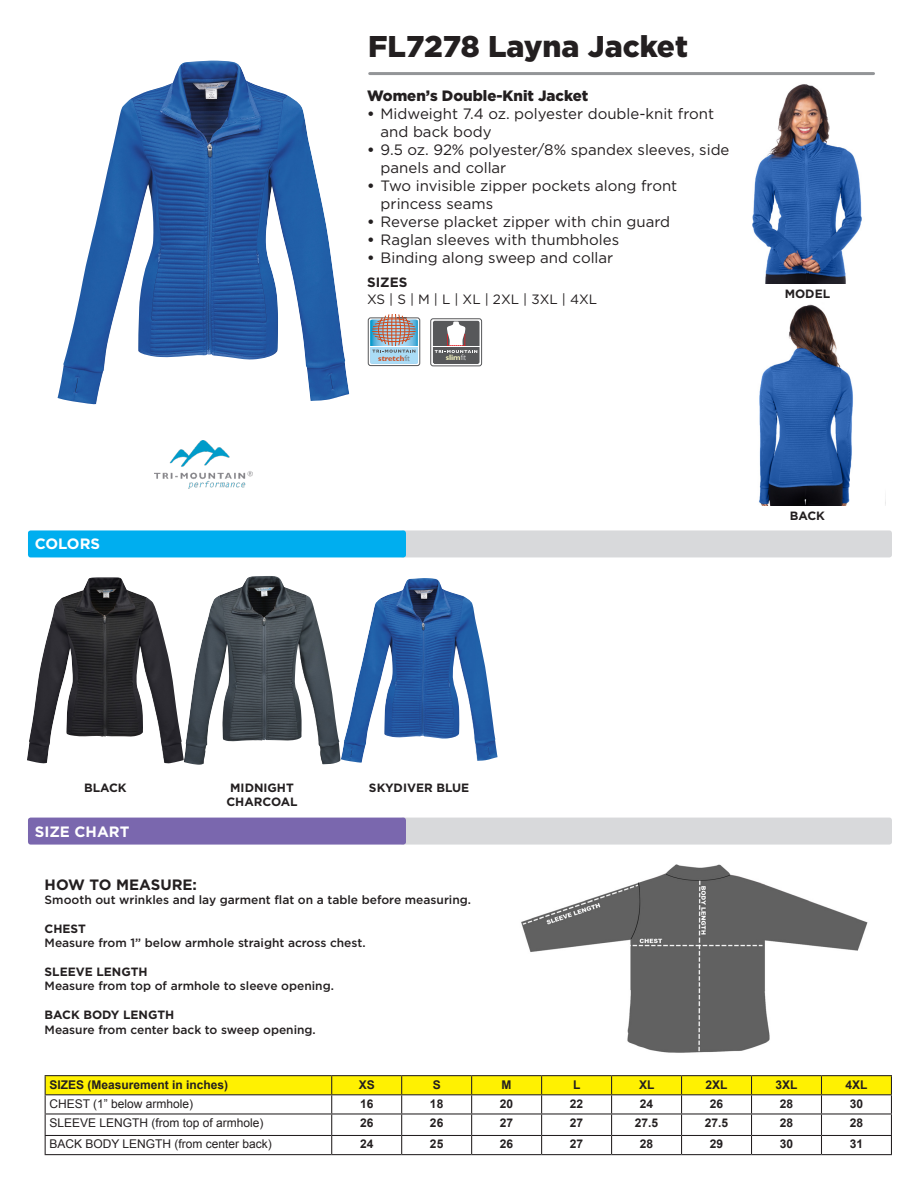
<style>
.page{position:relative;width:918px;height:1188px;background:#fff}
.page>*{position:absolute;margin:0;border:0;box-sizing:border-box;transform-origin:0 0}
.t1{font:900 30px "Gotham";color:#231f20}
.t2{font:15px/18px "Gotham";color:#231f20}
.Product_info{font:900 15px "Gotham";color:#231f20}
.t3{font:700 15px "Gotham";color:#fff}
.t4{font:700 15px "Gotham";color:#231f20}
.t5{font:13.5px "Gotham";color:#231f20}
.t6{font:700 13.5px "Gotham";color:#231f20}
.t7{font:500 12px "Gotham";color:#231f20}
.t8{font:700 12px "Arial";color:#231f20}
.t9{font:12px "Arial";color:#231f20}
.t10{font:700 12px "Gotham";color:#231f20}
.t11{font:700 7.95px "Gill Sans";color:#ce491b}
.t12{font:700 7.8px "Gill Sans";color:#f8f7c0}
.s1{font-weight:700}
.s2{font-weight:300;color:#57585a}
.s3{font-weight:300;color:#fff}
</style>
<div class="page">
<img style="left:58px;top:61px;width:291px;height:343px">
<div style="left:400px;top:530px;width:492px;height:27px;background:#d8d9db;border-radius:3px"></div>
<hr style="left:370px;top:72px;width:504px;height:3px;background:#939598">
<img style="left:155px;top:441px;width:97px;height:48px">
<img style="left:752px;top:84px;width:110px;height:199px">
<img style="left:759px;top:304px;width:127px;height:201px">
<div style="left:28px;top:530px;width:378px;height:27px;background:#00aeef;border-radius:3px"></div>
<div style="left:400px;top:818px;width:492px;height:27px;background:#d8d9db;border-radius:3px"></div>
<div style="left:28px;top:818px;width:378px;height:27px;background:#7a67ae;border-radius:3px"></div>
<img style="left:27px;top:576px;width:313px;height:189px">
<img style="left:341px;top:578px;width:157px;height:185px">
<hr style="left:45px;top:1075px;width:287px;height:1px;background:#231f20">
<hr style="left:332px;top:1075px;width:70px;height:1px;background:#231f20">
<hr style="left:402px;top:1075px;width:70px;height:1px;background:#231f20">
<hr style="left:472px;top:1075px;width:70px;height:1px;background:#231f20">
<hr style="left:542px;top:1075px;width:70px;height:1px;background:#231f20">
<hr style="left:612px;top:1075px;width:70px;height:1px;background:#231f20">
<hr style="left:682px;top:1075px;width:70px;height:1px;background:#231f20">
<hr style="left:752px;top:1075px;width:69px;height:1px;background:#231f20">
<hr style="left:821px;top:1075px;width:71px;height:1px;background:#231f20">
<svg style="left:45px;top:1076px;width:847px;height:78px"></svg>
<hr style="left:45px;top:1154px;width:287px;height:1px;background:#231f20">
<hr style="left:332px;top:1154px;width:70px;height:1px;background:#231f20">
<hr style="left:402px;top:1154px;width:70px;height:1px;background:#231f20">
<hr style="left:472px;top:1154px;width:70px;height:1px;background:#231f20">
<hr style="left:542px;top:1154px;width:70px;height:1px;background:#231f20">
<hr style="left:612px;top:1154px;width:70px;height:1px;background:#231f20">
<hr style="left:682px;top:1154px;width:70px;height:1px;background:#231f20">
<hr style="left:752px;top:1154px;width:69px;height:1px;background:#231f20">
<hr style="left:821px;top:1154px;width:71px;height:1px;background:#231f20">
<img style="left:521px;top:864px;width:347px;height:189px">
<div style="left:430px;top:319px;width:52px;height:47px;border:1px solid #57585a;border-radius:2px"></div>
<svg style="left:433px;top:321px;width:47px;height:43px"></svg>
<hr style="left:432px;top:347px;width:48px;height:1px;background:#fff">
<svg style="left:368px;top:318px;width:52px;height:48px"></svg>
<svg style="left:370px;top:315px;width:48px;height:49px;background:#a3b2bd"></svg>
<p class="t1" style="left:368px;top:29px;width:321px">FL7278 Layna Jacket</p>
<p class="Product_info" style="left:367px;top:87px;width:223px">Women’s Double-Knit Jacket</p>
<p class="t2" style="left:381px;top:104px;width:335px;text-indent:-14px"><span class="s1">•</span> Midweight 7.4 oz. polyester double-knit front and back body</p>
<p class="t2" style="left:381px;top:140px;width:350px;text-indent:-14px"><span class="s1">•</span> 9.5 oz. 92% polyester/8% spandex sleeves, side panels and collar</p>
<p class="t2" style="left:381px;top:176px;width:298px;text-indent:-14px"><span class="s1">•</span> Two invisible zipper pockets along front princess seams</p>
<p class="t2" style="left:367px;top:212px;width:305px"><span class="s1">•</span> Reverse placket zipper with chin guard</p>
<p class="t2" style="left:367px;top:230px;width:254px"><span class="s1">•</span> Raglan sleeves with thumbholes</p>
<p class="t2" style="left:367px;top:248px;width:248px"><span class="s1">•</span> Binding along sweep and collar</p>
<p class="t6" style="left:367px;top:275px;width:42px">SIZES</p>
<p class="t5" style="left:367px;top:291px;width:232px">XS | S | M | L | XL | 2XL | 3XL | 4XL</p>
<p class="t10" style="left:785px;top:287px;width:47px">MODEL</p>
<p class="t3" style="left:35px;top:535px;width:67px">COLORS</p>
<p class="t11" style="left:378px;top:353px;width:33px">stretch<span class="s2">fit</span></p>
<p class="t12" style="left:446px;top:353px;width:22px">slim<span class="s3">fit</span></p>
<p class="t10" style="left:84px;top:781px;width:44px">BLACK</p>
<p class="t10" style="left:369px;top:781px;width:102px">SKYDIVER BLUE</p>
<p class="t10" style="left:230px;top:781px;width:65px">MIDNIGHT</p>
<p class="t10" style="left:226px;top:795px;width:73px">CHARCOAL</p>
<p class="t3" style="left:35px;top:823px;width:96px">SIZE CHART</p>
<p class="t4" style="left:45px;top:876px;width:154px">HOW TO MEASURE:</p>
<p class="t7" style="left:45px;top:893px;width:428px">Smooth out wrinkles and lay garment flat on a table before measuring.</p>
<p class="t10" style="left:45px;top:922px;width:43px">CHEST</p>
<p class="t7" style="left:45px;top:936px;width:322px">Measure from 1” below armhole straight across chest.</p>
<p class="t10" style="left:45px;top:965px;width:104px">SLEEVE LENGTH</p>
<p class="t7" style="left:45px;top:979px;width:291px">Measure from top of armhole to sleeve opening.</p>
<p class="t10" style="left:45px;top:1008px;width:131px">BACK BODY LENGTH</p>
<p class="t7" style="left:45px;top:1023px;width:273px">Measure from center back to sweep opening.</p>
<p class="t10" style="left:790px;top:509px;width:37px">BACK</p>
<p class="t8" style="left:49px;top:1076px;width:180px">SIZES (Measurement in inches)</p>
<p class="t8" style="left:359px;top:1076px;width:18px">XS</p>
<p class="t8" style="left:433px;top:1076px;width:10px">S</p>
<p class="t8" style="left:502px;top:1076px;width:11px">M</p>
<p class="t8" style="left:573px;top:1076px;width:9px">L</p>
<p class="t8" style="left:639px;top:1076px;width:17px">XL</p>
<p class="t8" style="left:706px;top:1076px;width:24px">2XL</p>
<p class="t8" style="left:776px;top:1076px;width:24px">3XL</p>
<p class="t8" style="left:846px;top:1076px;width:24px">4XL</p>
<p class="t9" style="left:49px;top:1096px;width:145px">CHEST (1” below armhole)</p>
<p class="t8" style="left:360px;top:1096px;width:15px">16</p>
<p class="t8" style="left:430px;top:1096px;width:15px">18</p>
<p class="t8" style="left:500px;top:1096px;width:15px">20</p>
<p class="t8" style="left:570px;top:1096px;width:15px">22</p>
<p class="t8" style="left:640px;top:1096px;width:15px">24</p>
<p class="t8" style="left:710px;top:1096px;width:15px">26</p>
<p class="t8" style="left:780px;top:1096px;width:15px">28</p>
<p class="t8" style="left:850px;top:1096px;width:15px">30</p>
<p class="t9" style="left:49px;top:1115px;width:216px">SLEEVE LENGTH (from top of armhole)</p>
<p class="t8" style="left:360px;top:1115px;width:15px">26</p>
<p class="t8" style="left:430px;top:1115px;width:15px">26</p>
<p class="t8" style="left:500px;top:1115px;width:15px">27</p>
<p class="t8" style="left:570px;top:1115px;width:15px">27</p>
<p class="t8" style="left:635px;top:1115px;width:25px">27.5</p>
<p class="t8" style="left:705px;top:1115px;width:25px">27.5</p>
<p class="t8" style="left:780px;top:1115px;width:15px">28</p>
<p class="t8" style="left:850px;top:1115px;width:15px">28</p>
<p class="t9" style="left:49px;top:1136px;width:224px">BACK BODY LENGTH (from center back)</p>
<p class="t8" style="left:360px;top:1136px;width:15px">24</p>
<p class="t8" style="left:430px;top:1136px;width:15px">25</p>
<p class="t8" style="left:500px;top:1136px;width:15px">26</p>
<p class="t8" style="left:570px;top:1136px;width:15px">27</p>
<p class="t8" style="left:640px;top:1136px;width:15px">28</p>
<p class="t8" style="left:710px;top:1136px;width:15px">29</p>
<p class="t8" style="left:780px;top:1136px;width:15px">30</p>
<p class="t8" style="left:850px;top:1136px;width:15px">31</p>
</div>
